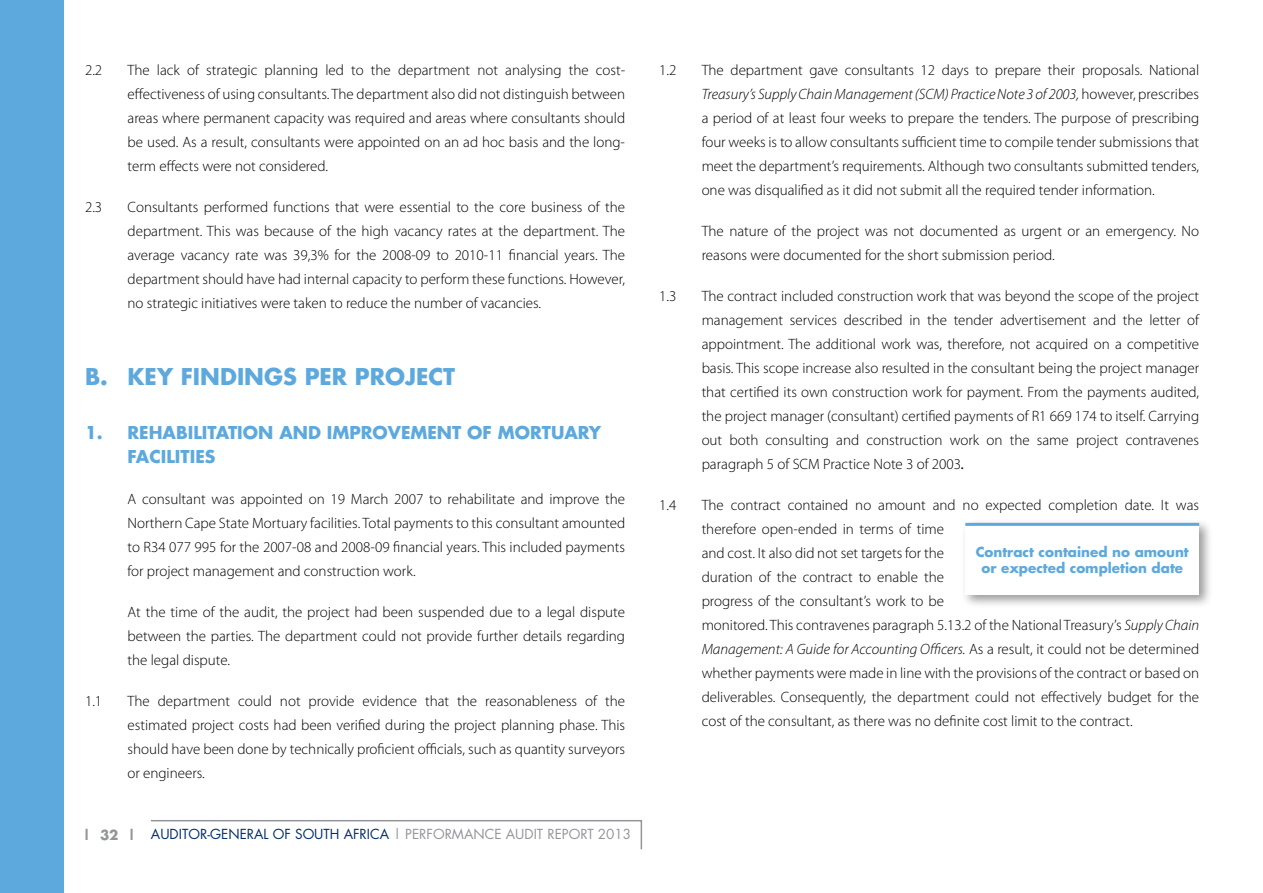
<style>
.page{position:relative;width:1263px;height:893px;background:#fff}
.page>*{position:absolute;margin:0;border:0;box-sizing:border-box;transform-origin:0 0}
.t1{font:700 22.5px "Futura";color:#5da9dd}
.t2{font:700 17.25px/24px "Futura";color:#5da9dd}
.t3{font:300 15px/24px "Myriad Pro";color:#000;text-align:justify}
.t4{font:13.5px "Futura";color:#002e6e}
.t5{font:700 13.5px/16.5px "Futura";color:#5da9dd;text-align:center}
.s1{font-weight:700;color:#939598}
.s2{color:#939598}
.s3{font-style:italic}
.s4{font-weight:400;font-style:italic}
</style>
<div class="page">
<svg style="left:151px;top:820px;width:492px;height:30px"></svg>
<div style="left:0;top:0;width:64px;height:893px;background:#5da9dd"></div>
<div style="left:960px;top:518px;width:252px;height:91px;background:#000;opacity:.4"></div>
<div style="left:965px;top:524px;width:234px;height:71px;background:#fff"></div>
<hr style="left:965px;top:523px;width:234px;height:3px;background:#5da9dd">
<p class="t3" style="left:85px;top:58px;width:19px">2.2</p>
<p class="t3" style="left:128px;top:58px;width:499px">The lack of strategic planning led to the department not analysing the cost&shy;effectiveness of using consultants. The department also did not distinguish between areas where permanent capacity was required and areas where consultants should be used. As a result, consultants were appointed on an ad hoc basis and the long&shy;term effects were not considered.</p>
<p class="t3" style="left:85px;top:195px;width:19px">2.3</p>
<p class="t3" style="left:128px;top:195px;width:499px">Consultants performed functions that were essential to the core business of the department. This was because of the high vacancy rates at the department. The average vacancy rate was 39,3% for the 2008-09 to 2010-11 financial years. The department should have had internal capacity to perform these functions. However, no strategic initiatives were taken to reduce the number of vacancies.</p>
<h1 class="t1" style="left:85px;top:361px;width:372px">B. KEY FINDINGS PER PROJECT</h1>
<p class="t2" style="left:128px;top:420px;width:475px;text-indent:-43px">1. REHABILITATION AND IMPROVEMENT OF MORTUARY<br>FACILITIES</p>
<p class="t3" style="left:128px;top:487px;width:499px">A consultant was appointed on 19 March 2007 to rehabilitate and improve the Northern Cape State Mortuary facilities. Total payments to this consultant amounted to R34 077 995 for the 2007-08 and 2008-09 financial years. This included payments for project management and construction work.</p>
<p class="t3" style="left:128px;top:600px;width:499px">At the time of the audit, the project had been suspended due to a legal dispute between the parties. The department could not provide further details regarding the legal dispute.</p>
<p class="t3" style="left:85px;top:689px;width:19px">1.1</p>
<p class="t3" style="left:128px;top:689px;width:499px">The department could not provide evidence that the reasonableness of the estimated project costs had been verified during the project planning phase. This should have been done by technically proficient officials, such as quantity surveyors or engineers.</p>
<p class="t4" style="left:83px;top:824px;width:550px"><span class="s1">| 32 |</span> AUDITOR-GENERAL OF SOUTH AFRICA <span class="s2">| PERFORMANCE AUDIT REPORT 2013</span></p>
<p class="t3" style="left:659px;top:58px;width:19px">1.2</p>
<p class="t3" style="left:702px;top:58px;width:499px">The department gave consultants 12 days to prepare their proposals. National <span class="s3">Treasury’s Supply Chain Management (SCM) Practice Note 3 of 2003,</span> however, prescribes a period of at least four weeks to prepare the tenders. The purpose of prescribing four weeks is to allow consultants sufficient time to compile tender submissions that meet the department’s requirements. Although two consultants submitted tenders, one was disqualified as it did not submit all the required tender information.</p>
<p class="t3" style="left:702px;top:219px;width:499px">The nature of the project was not documented as urgent or an emergency. No reasons were documented for the short submission period.</p>
<p class="t3" style="left:659px;top:284px;width:19px">1.3</p>
<p class="t3" style="left:702px;top:284px;width:499px">The contract included construction work that was beyond the scope of the project management services described in the tender advertisement and the letter of appointment. The additional work was, therefore, not acquired on a competitive basis. This scope increase also resulted in the consultant being the project manager that certified its own construction work for payment. From the payments audited, the project manager (consultant) certified payments of R1 669 174 to itself. Carrying out both consulting and construction work on the same project contravenes paragraph 5 of SCM Practice Note 3 of 2003<span class="s4">.</span></p>
<p class="t3" style="left:659px;top:493px;width:19px">1.4</p>
<p class="t3" style="left:702px;top:493px;width:499px;text-align:left">The contract contained no amount and no expected completion date. It was therefore open-ended in terms of time<br>and cost. It also did not set targets for the<br>duration of the contract to enable the<br>progress of the consultant’s work to be<br>monitored. This contravenes paragraph 5.13.2 of the National Treasury’s <span class="s3">Supply Chain Management: A Guide for Accounting Officers.</span> As a result, it could not be determined whether payments were made in line with the provisions of the contract or based on deliverables. Consequently, the department could not effectively budget for the cost of the consultant, as there was no definite cost limit to the contract.</p>
<p class="t5" style="left:976px;top:543px;width:215px">Contract contained no amount or expected completion date</p>
</div>
